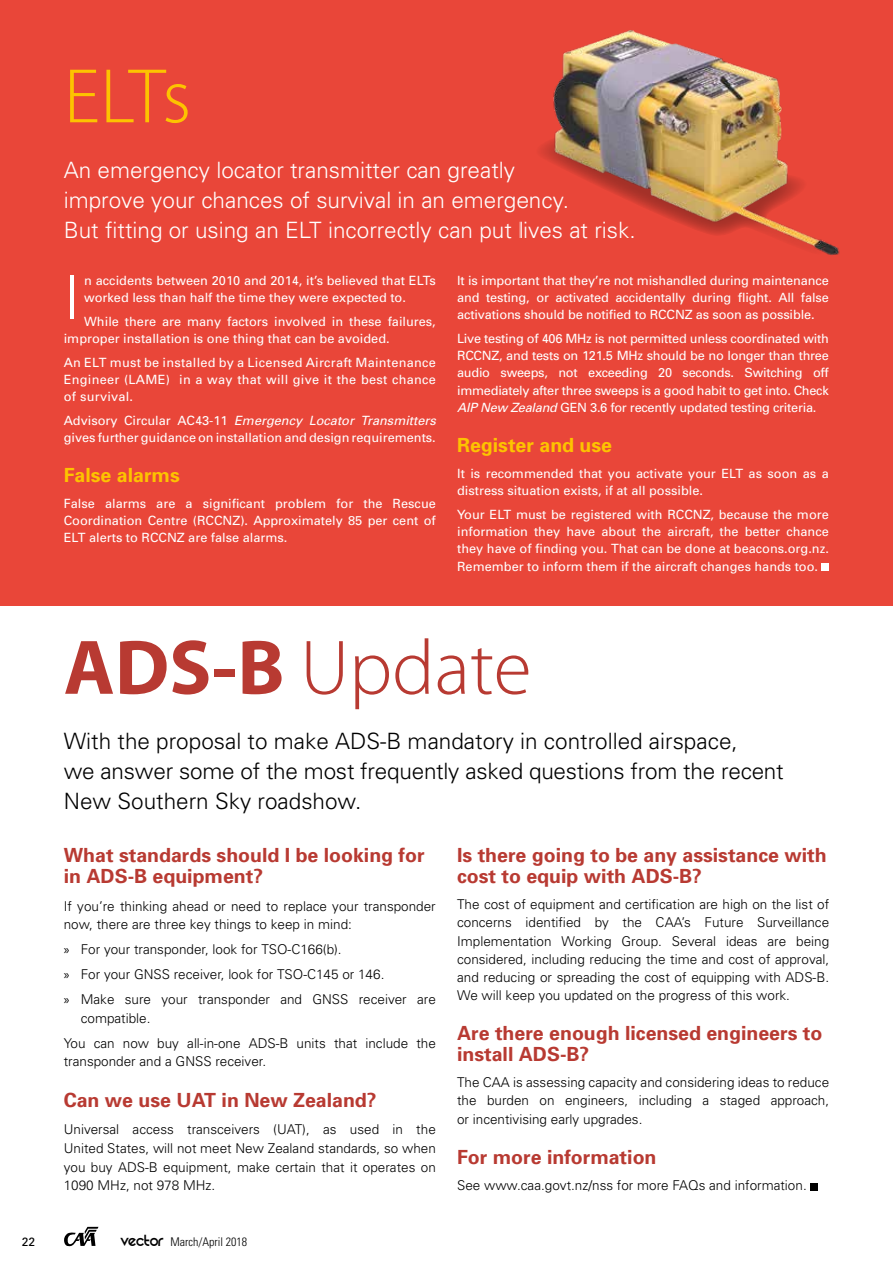
<style>
.page{position:relative;width:893px;height:1263px;background:#fff}
.page>*{position:absolute;margin:0;border:0;box-sizing:border-box;transform-origin:0 0}
.Heading_1{font:300 78px "Myriad Pro";color:#b83a32}
.Heading_1-2{font:300 78px "Myriad Pro";color:#fdc300}
.Body_text_-_dark_Bac{font:300 60.6px "Univers";color:#fff}
.Intro{font:300 22.5px/30px "Univers";color:#000}
.Intro_-_white{font:300 22.5px/30px "Univers";color:#fff}
.Subheading_Level_1{font:700 19.5px/21px "Univers";color:#b83a32}
.Subheading_Level_1-2{font:700 19.5px "Univers";color:#fdc300}
.Body_text_-_Light_Ba{font:300 13.5px/18px "Univers";color:#000}
.Body_text_-_Dark_Bac{font:12.75px/17.2px "Univers";color:#fff;text-align:justify}
.Body_text_-_dark_Bac-2{font:12.75px/17.2px "Univers";color:#fff}
.t1{font:300 condensed 12px "Univers";color:#000}
.t2{font:12px "Univers";color:#000}
.s1{font-style:italic}
.s2{font-weight:700}
.s3{font-family:"Myriad Pro";font-weight:400}
.s4{font-family:"REZ";font-weight:400;font-stretch:normal;font-size:18px}
</style>
<div class="page">
<div style="left:0;top:0;width:893px;height:605px;background:#e94639"></div>
<div style="left:821px;top:563px;width:8px;height:7px;background:#fff"></div>
<img style="left:540px;top:30px;width:300px;height:225px">
<div style="left:810px;top:1183px;width:8px;height:7px;background:#000"></div>
<svg style="left:64px;top:1227px;width:34px;height:19px"></svg>
<p class="Heading_1-2" style="left:64px;top:53px;width:129px">ELTs</p>
<p class="Intro_-_white" style="left:64px;top:154px;width:573px">An emergency locator transmitter can greatly<br>improve your chances of survival in an emergency.<br>But fitting or using an ELT incorrectly can put lives at risk.</p>
<p class="Body_text_-_dark_Bac" style="left:64px;top:261px;width:18px">I</p>
<p class="Body_text_-_dark_Bac-2" style="left:84px;top:271px;width:353px">n accidents between 2010 and 2014, it’s believed that ELTs worked less than half the time they were expected to.</p>
<p class="Body_text_-_Dark_Bac" style="left:64px;top:312px;width:374px;text-indent:20px">While there are many factors involved in these failures, improper installation is one thing that can be avoided.</p>
<p class="Body_text_-_Dark_Bac" style="left:64px;top:353px;width:374px">An ELT must be installed by a Licensed Aircraft Maintenance Engineer (LAME) in a way that will give it the best chance of survival.</p>
<p class="Body_text_-_Dark_Bac" style="left:64px;top:411px;width:374px">Advisory Circular AC43-11 <span class="s1">Emergency Locator Transmitters </span>gives further guidance on installation and design requirements.</p>
<p class="Subheading_Level_1-2" style="left:64px;top:463px;width:117px">False alarms</p>
<p class="Body_text_-_Dark_Bac" style="left:64px;top:494px;width:374px">False alarms are a significant problem for the Rescue Coordination Centre (RCCNZ). Approximately 85 per cent of ELT alerts to RCCNZ are false alarms.</p>
<p class="Body_text_-_Dark_Bac" style="left:457px;top:271px;width:373px">It is important that they’re not mishandled during maintenance and testing, or activated accidentally during flight. All false activations should be notified to RCCNZ as soon as possible.</p>
<p class="Body_text_-_Dark_Bac" style="left:457px;top:330px;width:373px">Live testing of 406 MHz is not permitted unless coordinated with RCCNZ, and tests on 121.5 MHz should be no longer than three audio sweeps, not exceeding 20 seconds. Switching off immediately after three sweeps is a good habit to get into. Check <span class="s1">AIP New Zealand</span> GEN 3.6 for recently updated testing criteria.</p>
<p class="Subheading_Level_1-2" style="left:457px;top:433px;width:156px">Register and use</p>
<p class="Body_text_-_Dark_Bac" style="left:457px;top:464px;width:373px">It is recommended that you activate your ELT as soon as a distress situation exists, if at all possible.</p>
<p class="Body_text_-_Dark_Bac" style="left:457px;top:505px;width:373px">Your ELT must be registered with RCCNZ, because the more information they have about the aircraft, the better chance they have of finding you. That can be done at beacons.org.nz.<br>Remember to inform them if the aircraft changes hands too.</p>
<p class="Heading_1" style="left:64px;top:625px;width:469px"><span class="s2">ADS-B</span> Update</p>
<p class="Intro" style="left:64px;top:726px;width:721px">With the proposal to make ADS-B mandatory in controlled airspace,<br>we answer some of the most frequently asked questions from the recent<br>New Southern Sky roadshow.</p>
<p class="Subheading_Level_1" style="left:64px;top:843px;width:362px;line-height:21.6px">What standards should I be looking for in ADS-B equipment?</p>
<p class="Body_text_-_Light_Ba" style="left:64px;top:896px;width:374px;line-height:18.6px">If you’re thinking ahead or need to replace your transponder now, there are three key things to keep in mind:</p>
<p class="Body_text_-_Light_Ba" style="left:64px;top:940px;width:279px"><span class="s3">»</span> For your transponder, look for TSO-C166(b).</p>
<p class="Body_text_-_Light_Ba" style="left:64px;top:965px;width:322px"><span class="s3">»</span> For your GNSS receiver, look for TSO-C145 or 146.</p>
<p class="Body_text_-_Light_Ba" style="left:81px;top:990px;width:357px;line-height:18.6px;text-indent:-17px"><span class="s3">»</span> Make sure your transponder and GNSS receiver are compatible.</p>
<p class="Body_text_-_Light_Ba" style="left:64px;top:1033px;width:374px;line-height:18.6px">You can now buy all-in-one ADS-B units that include the transponder and a GNSS receiver.</p>
<p class="Subheading_Level_1" style="left:64px;top:1089px;width:314px">Can we use UAT in New Zealand?</p>
<p class="Body_text_-_Light_Ba" style="left:64px;top:1120px;width:374px;line-height:18.6px;text-align:justify">Universal access transceivers (UAT), as used in the United States, will not meet New Zealand standards, so when you buy ADS-B equipment, make certain that it operates on 1090 MHz, not 978 MHz.</p>
<p class="Subheading_Level_1" style="left:457px;top:844px;width:371px">Is there going to be any assistance with cost to equip with ADS-B?</p>
<p class="Body_text_-_Light_Ba" style="left:457px;top:895px;width:374px;text-align:justify">The cost of equipment and certification are high on the list of concerns identified by the CAA’s Future Surveillance Implementation Working Group. Several ideas are being considered, including reducing the time and cost of approval, and reducing or spreading the cost of equipping with ADS-B.<br>We will keep you updated on the progress of this work.</p>
<p class="Subheading_Level_1" style="left:457px;top:1022px;width:367px">Are there enough licensed engineers to install ADS-B?</p>
<p class="Body_text_-_Light_Ba" style="left:457px;top:1073px;width:374px;text-align:justify">The CAA is assessing capacity and considering ideas to reduce the burden on engineers, including a staged approach, or incentivising early upgrades.</p>
<p class="Subheading_Level_1" style="left:457px;top:1145px;width:201px">For more information</p>
<p class="Body_text_-_Light_Ba" style="left:457px;top:1176px;width:351px">See www.caa.govt.nz/nss for more FAQs and information.</p>
<p class="t2" style="left:22px;top:1234px;width:15px">22</p>
<p class="t1" style="left:121px;top:1234px;width:128px"><span class="s4">vector</span> March/April 2018</p>
</div>
